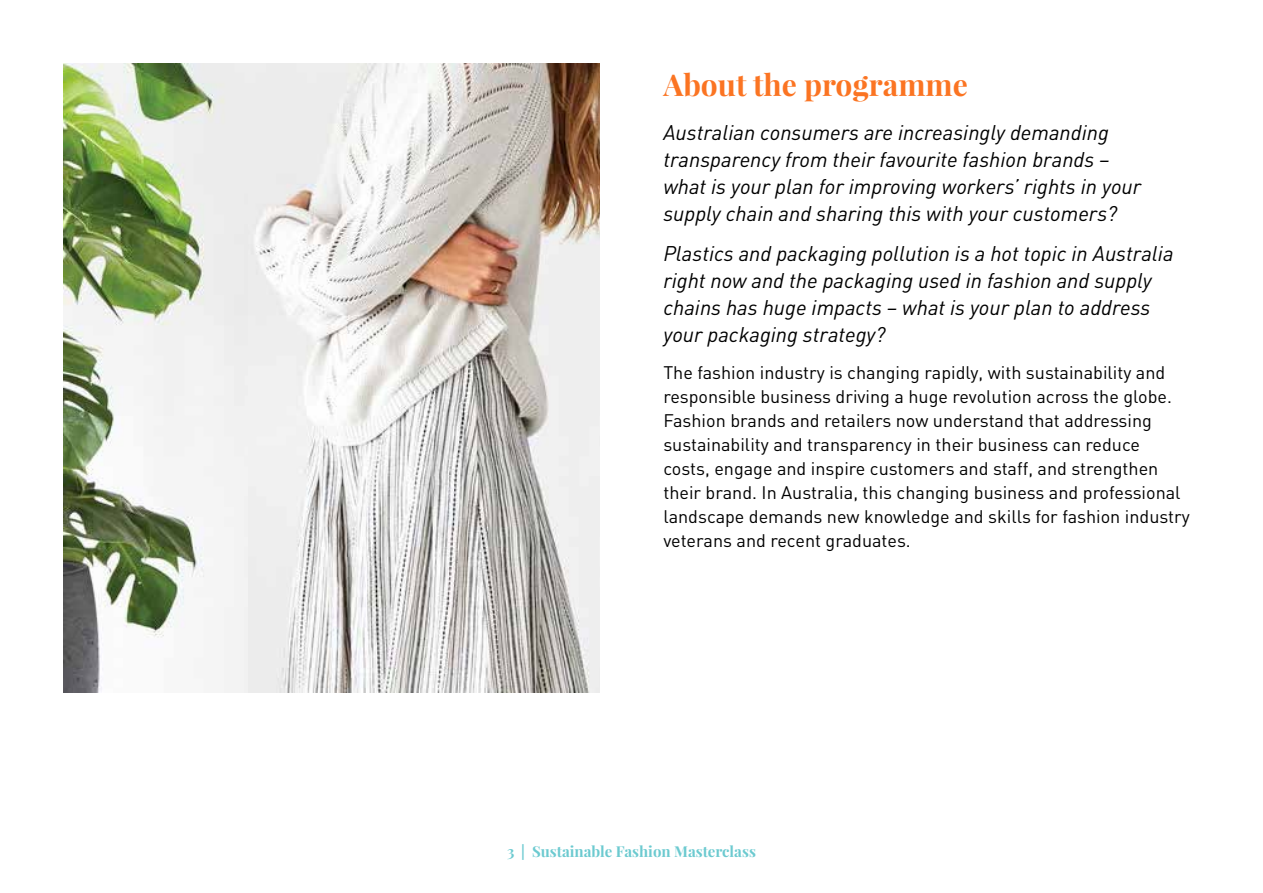
<style>
.page{position:relative;width:1263px;height:893px;background:#fff}
.page>*{position:absolute;margin:0;border:0;box-sizing:border-box;transform-origin:0 0}
.t1{font:700 30px "Playfair Display";color:#fb7422}
.t2{font:italic 21px/27px "DIN";color:#000}
.t3{font:18px/24px "DIN";color:#000}
.t4{font:700 15px "Playfair Display";color:#6ccad0}
</style>
<div class="page">
<img style="left:63px;top:64px;width:186px;height:629px">
<img style="left:249px;top:64px;width:351px;height:629px">
<h1 class="t1" style="left:663px;top:66px;width:306px">About the programme</h1>
<p class="t2" style="left:663px;top:119px;width:479px">Australian consumers are increasingly demanding transparency from their favourite fashion brands – what is your plan for improving workers’ rights in your supply chain and sharing this with your customers?</p>
<p class="t2" style="left:663px;top:240px;width:512px">Plastics and packaging pollution is a hot topic in Australia right now and the packaging used in fashion and supply chains has huge impacts – what is your plan to address your packaging strategy?</p>
<p class="t3" style="left:663px;top:360px;width:528px">The fashion industry is changing rapidly, with sustainability and responsible business driving a huge revolution across the globe.<br>Fashion brands and retailers now understand that addressing sustainability and transparency in their business can reduce costs, engage and inspire customers and staff, and strengthen their brand. In Australia, this changing business and professional landscape demands new knowledge and skills for fashion industry veterans and recent graduates.</p>
<p class="t4" style="left:507px;top:842px;width:250px">3 | Sustainable Fashion Masterclass</p>
</div>
